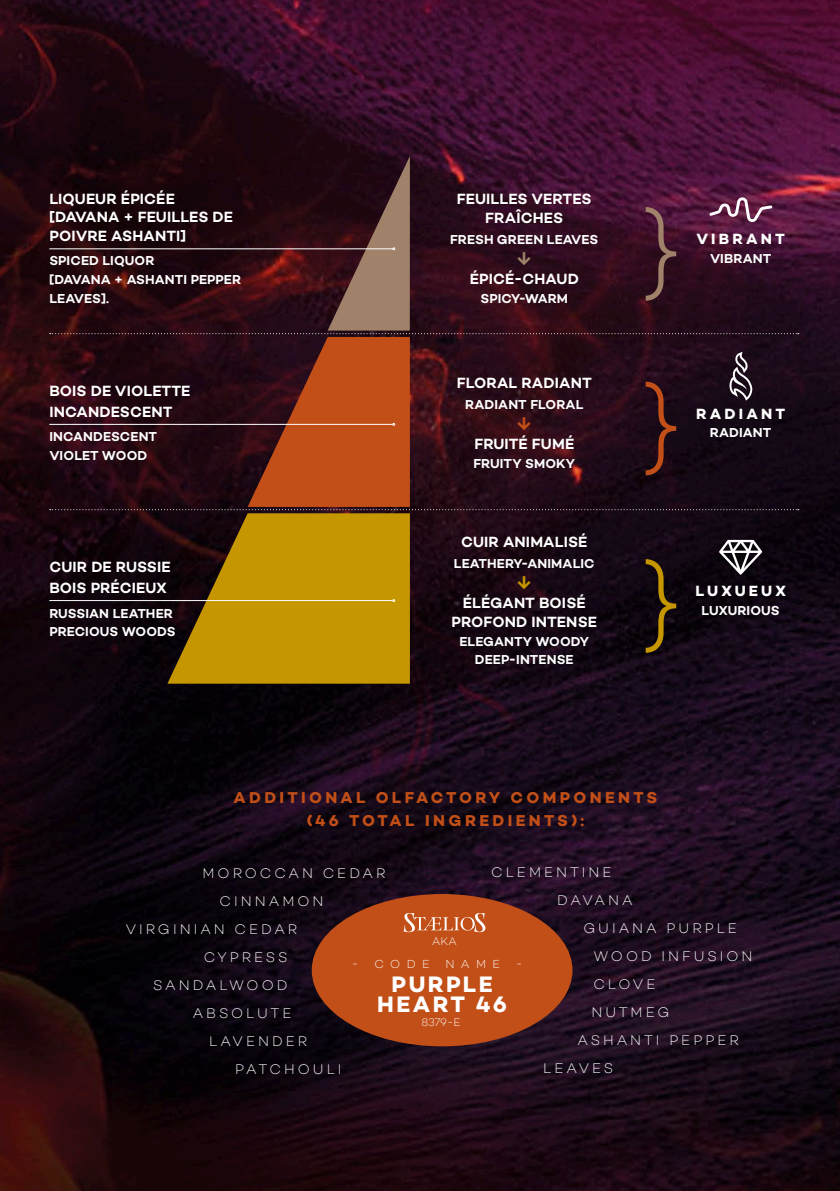
<style>
.page{position:relative;width:840px;height:1191px;background:#fff}
.page>*{position:absolute;margin:0;border:0;box-sizing:border-box;transform-origin:0 0}
.t1{font:200 116.8px "Campton";color:#a0826b}
.t2{font:200 116.8px "Campton";color:#c24f17}
.t3{font:200 116.8px "Campton";color:#c59600}
.t4{font:700 22.8px/20.4px "Campton";letter-spacing:.11em;color:#fff;text-align:center}
.t5{font:600 18.8px "Campton";color:#a0826b}
.t6{font:600 18.8px "Campton";color:#c24f17}
.t7{font:600 18.8px "Campton";color:#c59600}
.t8{font:700 16px/23.4px "Campton";letter-spacing:.21em;color:#c24f17;text-align:center}
.t9{font:600 15px/18.8px "Campton";letter-spacing:.01em;color:#fff}
.t10{font:700 15px "Campton";letter-spacing:.21em;color:#fff}
.t11{font:200 14.2px "Campton";letter-spacing:.21em;color:#fff}
.t12{font:600 13.2px/18.8px "Campton";letter-spacing:.01em;color:#fff}
.t13{font:200 11.8px "Campton";letter-spacing:.535em;color:#fff}
.t14{font:200 11.2px "Campton";color:#fff}
</style>
<div class="page">
<img style="left:0;top:0;width:839px;height:1191px">
<svg style="left:167px;top:513px;width:242px;height:170px;background:#a67d02"></svg>
<svg style="left:718px;top:540px;width:43px;height:35px"></svg>
<hr style="left:49px;top:248px;width:343px;height:1px;background:#fff">
<hr style="left:49px;top:424px;width:343px;height:1px;background:#fff">
<svg style="left:50px;top:156px;width:748px;height:354px;background:#3a151b"></svg>
<hr style="left:49px;top:600px;width:343px;height:1px;background:#fff">
<div style="left:311px;top:894px;width:261px;height:152px;background:#c24f17;border-radius:50%"></div>
<svg style="left:403px;top:913px;width:82px;height:19px"></svg>
<p class="t9" style="left:49px;top:189px;width:185px">LIQUEUR ÉPICÉE [DAVANA + FEUILLES DE<br>POIVRE ASHANTI]</p>
<p class="t12" style="left:49px;top:251px;width:193px">SPICED LIQUOR<br>[DAVANA + ASHANTI PEPPER<br>LEAVES].</p>
<p class="t9" style="left:49px;top:380px;width:142px;line-height:21.2px">BOIS DE VIOLETTE<br>INCANDESCENT</p>
<p class="t12" style="left:49px;top:427px;width:109px">INCANDESCENT<br>VIOLET WOOD</p>
<p class="t9" style="left:49px;top:556px;width:123px;line-height:21.2px">CUIR DE RUSSIE<br>BOIS PRÉCIEUX</p>
<p class="t12" style="left:49px;top:603px;width:128px">RUSSIAN LEATHER<br>PRECIOUS WOODS</p>
<p class="t9" style="left:456px;top:189px;width:136px;text-align:center">FEUILLES VERTES<br>FRAÎCHES</p>
<p class="t12" style="left:450px;top:230px;width:150px">FRESH GREEN LEAVES</p>
<h3 class="t5" style="left:516px;top:247px;width:16px">↓</h3>
<p class="t9" style="left:469px;top:269px;width:110px">ÉPICÉ-CHAUD</p>
<p class="t12" style="left:480px;top:288px;width:89px">SPICY-WARM</p>
<p class="t9" style="left:456px;top:373px;width:136px">FLORAL RADIANT</p>
<p class="t12" style="left:465px;top:395px;width:120px">RADIANT FLORAL</p>
<h3 class="t6" style="left:516px;top:412px;width:16px">↓</h3>
<p class="t9" style="left:474px;top:434px;width:101px">FRUITÉ FUMÉ</p>
<p class="t12" style="left:473px;top:454px;width:103px">FRUITY SMOKY</p>
<p class="t9" style="left:461px;top:532px;width:128px">CUIR ANIMALISÉ</p>
<p class="t12" style="left:453px;top:554px;width:142px">LEATHERY-ANIMALIC</p>
<h3 class="t7" style="left:516px;top:570px;width:16px">↓</h3>
<p class="t9" style="left:451px;top:593px;width:147px;text-align:center">ÉLÉGANT BOISÉ<br>PROFOND INTENSE</p>
<p class="t12" style="left:459px;top:631px;width:131px;text-align:center">ELEGANTY WOODY<br>DEEP-INTENSE</p>
<h1 class="t1" style="left:638px;top:182px;width:44px">}</h1>
<p class="t10" style="left:696px;top:229px;width:90px">VIBRANT</p>
<p class="t12" style="left:709px;top:249px;width:63px">VIBRANT</p>
<h1 class="t2" style="left:638px;top:357px;width:44px">}</h1>
<p class="t10" style="left:695px;top:404px;width:90px">RADIANT</p>
<p class="t12" style="left:709px;top:423px;width:63px">RADIANT</p>
<h1 class="t3" style="left:638px;top:534px;width:44px">}</h1>
<p class="t10" style="left:695px;top:581px;width:92px">LUXUEUX</p>
<p class="t12" style="left:701px;top:601px;width:79px">LUXURIOUS</p>
<p class="t8" style="left:233px;top:785px;width:425px">ADDITIONAL OLFACTORY COMPONENTS (46 TOTAL INGREDIENTS):</p>
<p class="t11" style="left:491px;top:863px;width:122px">CLEMENTINE</p>
<p class="t11" style="left:557px;top:891px;width:77px">DAVANA</p>
<p class="t11" style="left:583px;top:919px;width:155px">GUIANA PURPLE</p>
<p class="t11" style="left:593px;top:947px;width:160px">WOOD INFUSION</p>
<p class="t11" style="left:593px;top:975px;width:64px">CLOVE</p>
<p class="t11" style="left:591px;top:1003px;width:80px">NUTMEG</p>
<p class="t11" style="left:577px;top:1031px;width:163px">ASHANTI PEPPER</p>
<p class="t11" style="left:543px;top:1059px;width:71px">LEAVES</p>
<p class="t11" style="left:202px;top:864px;width:184px">MOROCCAN CEDAR</p>
<p class="t11" style="left:219px;top:892px;width:105px">CINNAMON</p>
<p class="t11" style="left:126px;top:920px;width:173px">VIRGINIAN CEDAR</p>
<p class="t11" style="left:204px;top:948px;width:85px">CYPRESS</p>
<p class="t11" style="left:153px;top:976px;width:136px">SANDALWOOD</p>
<p class="t11" style="left:193px;top:1004px;width:100px">ABSOLUTE</p>
<p class="t11" style="left:209px;top:1032px;width:100px">LAVENDER</p>
<p class="t11" style="left:235px;top:1060px;width:108px">PATCHOULI</p>
<p class="t14" style="left:432px;top:934px;width:26px">AKA</p>
<p class="t13" style="left:351px;top:957px;width:79px">- CODE</p>
<p class="t13" style="left:445px;top:957px;width:56px">NAME</p>
<p class="t13" style="left:515px;top:957px;width:8px">-</p>
<h2 class="t4" style="left:377px;top:973px;width:131px">PURPLE<br>HEART 46</h2>
<p class="t14" style="left:421px;top:1015px;width:41px">8379-E</p>
</div>
